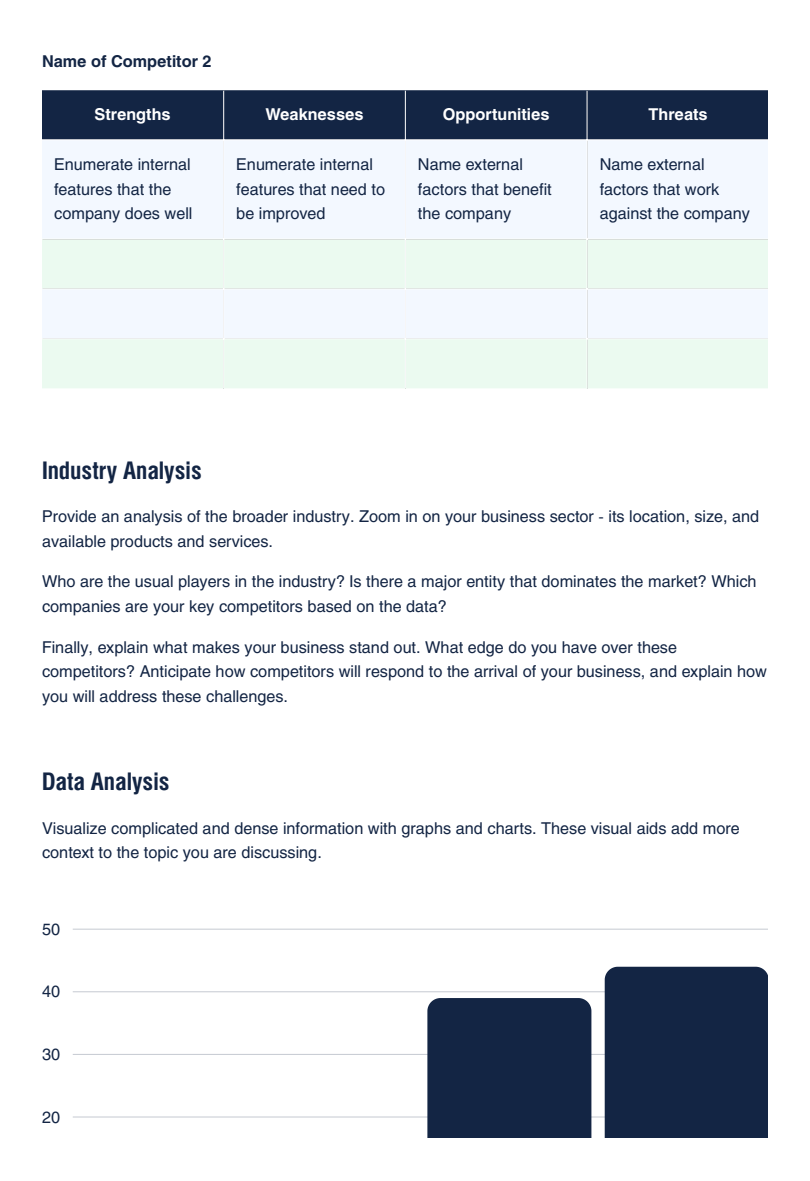
<style>
.page{position:relative;width:810px;height:1181px;background:#fff}
.page>*{position:absolute;margin:0;border:0;box-sizing:border-box;transform-origin:0 0}
.t1{font:700 24.3px "Helios Cond";color:#132544}
.t2{font:16.2px/24.8px "Helios";color:#132544}
.t3{font:700 16.2px "Helios";color:#fff}
.t4{font:700 16.2px "Helios";color:#132544}
</style>
<div class="page">
<div style="left:42px;top:90px;width:726px;height:49px;background:#132544"></div>
<div style="left:42px;top:141px;width:726px;height:97px;background:#f3f8ff"></div>
<svg style="left:42px;top:239px;width:726px;height:149px;fill:#ebfaf0"></svg>
<hr style="left:223px;top:90px;width:1px;height:298px;background:#fff">
<hr style="left:405px;top:90px;width:1px;height:298px;background:#fff">
<hr style="left:587px;top:90px;width:1px;height:298px;background:#fff">
<hr style="left:42px;top:288px;width:726px;height:1px;background:#fff">
<hr style="left:42px;top:338px;width:726px;height:1px;background:#fff">
<hr style="left:73px;top:1116px;width:695px;height:1px;background:#132544">
<hr style="left:73px;top:1053px;width:695px;height:1px;background:#132544">
<hr style="left:73px;top:991px;width:695px;height:1px;background:#132544">
<hr style="left:73px;top:928px;width:695px;height:1px;background:#132544">
<div style="left:427px;top:998px;width:164px;height:139px;background:#132544"></div>
<div style="left:605px;top:966px;width:163px;height:171px;background:#132544"></div>
<p class="t4" style="left:42px;top:51px;width:171px">Name of Competitor 2</p>
<p class="t3" style="left:95px;top:104px;width:78px">Strengths</p>
<p class="t3" style="left:265px;top:104px;width:100px">Weaknesses</p>
<p class="t3" style="left:443px;top:104px;width:108px">Opportunities</p>
<p class="t3" style="left:649px;top:104px;width:61px">Threats</p>
<p class="t2" style="left:54px;top:151px;width:140px">Enumerate internal features that the company does well</p>
<p class="t2" style="left:236px;top:151px;width:150px">Enumerate internal features that need to be improved</p>
<p class="t2" style="left:418px;top:151px;width:135px">Name external factors that benefit the company</p>
<p class="t2" style="left:600px;top:151px;width:152px">Name external factors that work against the company</p>
<h1 class="t1" style="left:42px;top:454px;width:161px">Industry Analysis</h1>
<p class="t2" style="left:42px;top:503px;width:719px;line-height:25.2px">Provide an analysis of the broader industry. Zoom in on your business sector - its location, size, and available products and services.</p>
<p class="t2" style="left:42px;top:569px;width:716px;line-height:24.3px">Who are the usual players in the industry? Is there a major entity that dominates the market? Which companies are your key competitors based on the data?</p>
<p class="t2" style="left:42px;top:634px;width:727px">Finally, explain what makes your business stand out. What edge do you have over these competitors? Anticipate how competitors will respond to the arrival of your business, and explain how you will address these challenges.</p>
<h1 class="t1" style="left:42px;top:765px;width:129px">Data Analysis</h1>
<p class="t2" style="left:42px;top:815px;width:699px;line-height:24.2px">Visualize complicated and dense information with graphs and charts. These visual aids add more context to the topic you are discussing.</p>
<p class="t2" style="left:42px;top:916px;width:20px">50</p>
<p class="t2" style="left:42px;top:978px;width:20px">40</p>
<p class="t2" style="left:42px;top:1041px;width:20px">30</p>
<p class="t2" style="left:42px;top:1103px;width:20px">20</p>
</div>
